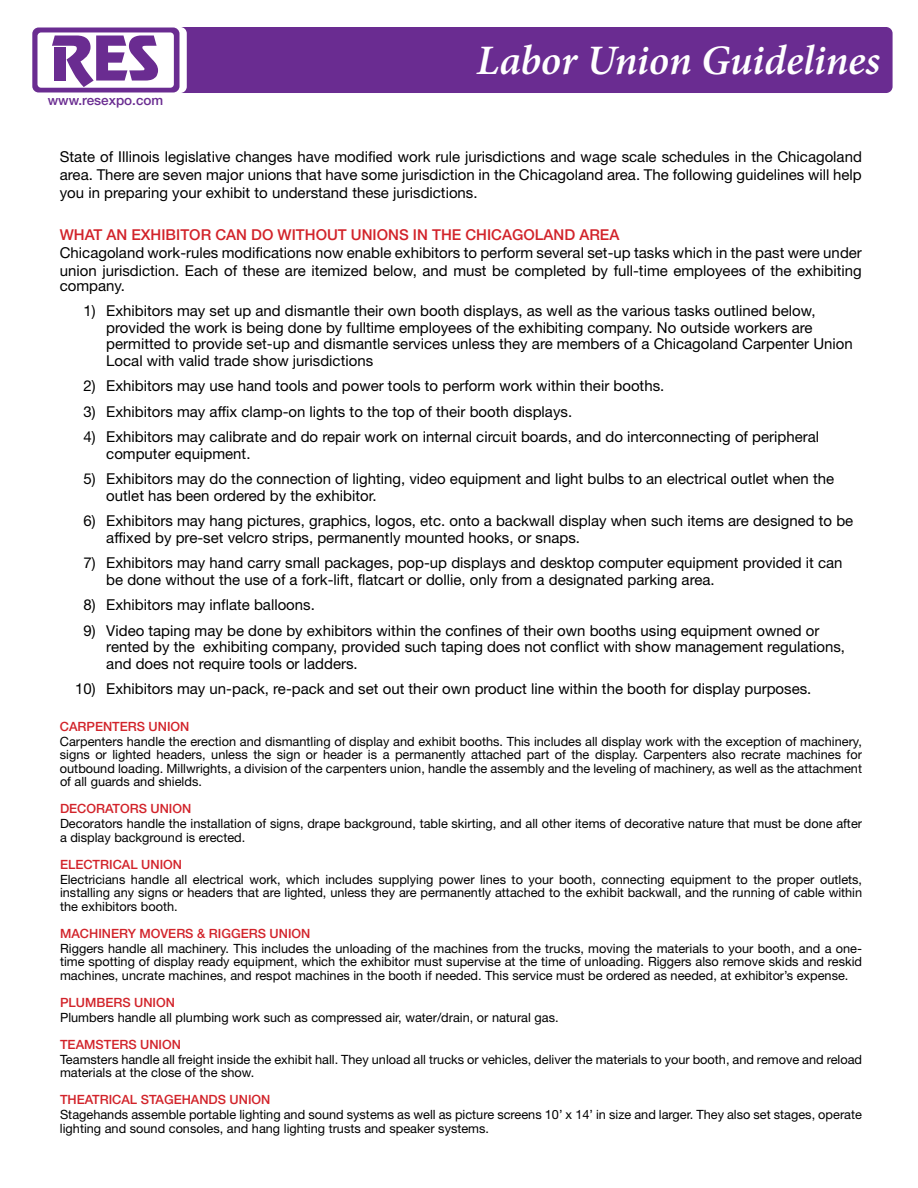
<style>
.page{position:relative;width:918px;height:1188px;background:#fff}
.page>*{position:absolute;margin:0;border:0;box-sizing:border-box;transform-origin:0 0}
.t1{font:italic 600 42px "Minion Pro";letter-spacing:-.005em;color:#fff}
.t2{font:15px/16.5px "Helvetica Neue LT Std";color:#000}
.t3{font:500 15px "Helvetica Neue LT Std";color:#d2232a}
.t4{font:500 13.5px "Helvetica Neue LT Std";color:#6a2c91}
.t5{font:12.75px/13.5px "Helvetica Neue LT Std";color:#000;text-align:justify}
.t6{font:500 12.75px "Helvetica Neue LT Std";color:#d2232a}
</style>
<div class="page">
<svg style="left:32px;top:28px;width:148px;height:64px"></svg>
<div style="left:54px;top:47px;width:12px;height:34px;background:#6a2c91"></div>
<div style="left:181px;top:27px;width:712px;height:66px;background:#6a2c91"></div>
<p class="t4" style="left:48px;top:92px;width:117px">www.resexpo.com</p>
<h1 class="t1" style="left:477px;top:31px;width:405px">Labor Union Guidelines</h1>
<p class="t2" style="left:60px;top:147px;width:804px;line-height:18px;text-align:justify">State of Illinois legislative changes have modified work rule jurisdictions and wage scale schedules in the Chicagoland area. There are seven major unions that have some jurisdiction in the Chicagoland area. The following guidelines will help you in preparing your exhibit to understand these jurisdictions.</p>
<p class="t3" style="left:60px;top:226px;width:561px">WHAT AN EXHIBITOR CAN DO WITHOUT UNIONS IN THE CHICAGOLAND AREA</p>
<p class="t2" style="left:60px;top:243px;width:804px;line-height:18px">Chicagoland work-rules modifications now enable exhibitors to perform several set-up tasks which in the past were under union jurisdiction. Each of these are itemized below, and must be completed by full-time employees of the exhibiting</p>
<p class="t2" style="left:60px;top:277px;width:67px">company.</p>
<p class="t2" style="left:106px;top:303px;width:748px;text-indent:-23px">1) Exhibitors may set up and dismantle their own booth displays, as well as the various tasks outlined below, provided the work is being done by fulltime employees of the exhibiting company. No outside workers are permitted to provide set-up and dismantle services unless they are members of a Chicagoland Carpenter Union Local with valid trade show jurisdictions</p>
<p class="t2" style="left:84px;top:378px;width:582px">2) Exhibitors may use hand tools and power tools to perform work within their booths.</p>
<p class="t2" style="left:84px;top:403px;width:490px">3) Exhibitors may affix clamp-on lights to the top of their booth displays.</p>
<p class="t2" style="left:106px;top:429px;width:714px;text-indent:-23px">4) Exhibitors may calibrate and do repair work on internal circuit boards, and do interconnecting of peripheral computer equipment.</p>
<p class="t2" style="left:106px;top:471px;width:729px;text-indent:-23px">5) Exhibitors may do the connection of lighting, video equipment and light bulbs to an electrical outlet when the outlet has been ordered by the exhibitor.</p>
<p class="t2" style="left:106px;top:513px;width:749px;text-indent:-23px">6) Exhibitors may hang pictures, graphics, logos, etc. onto a backwall display when such items are designed to be affixed by pre-set velcro strips, permanently mounted hooks, or snaps.</p>
<p class="t2" style="left:106px;top:555px;width:738px;text-indent:-23px">7) Exhibitors may hand carry small packages, pop-up displays and desktop computer equipment provided it can be done without the use of a fork-lift, flatcart or dollie, only from a designated parking area.</p>
<p class="t2" style="left:84px;top:597px;width:233px">8) Exhibitors may inflate balloons.</p>
<p class="t2" style="left:106px;top:622px;width:740px;text-indent:-23px">9) Video taping may be done by exhibitors within the confines of their own booths using equipment owned or rented by the exhibiting company, provided such taping does not conflict with show management regulations, and does not require tools or ladders.</p>
<p class="t2" style="left:75px;top:681px;width:738px">10) Exhibitors may un-pack, re-pack and set out their own product line within the booth for display purposes.</p>
<p class="t6" style="left:60px;top:718px;width:131px">CARPENTERS UNION</p>
<p class="t5" style="left:60px;top:734px;width:804px">Carpenters handle the erection and dismantling of display and exhibit booths. This includes all display work with the exception of machinery, signs or lighted headers, unless the sign or header is a permanently attached part of the display. Carpenters also recrate machines for outbound loading. Millwrights, a division of the carpenters union, handle the assembly and the leveling of machinery, as well as the attachment of all guards and shields.</p>
<p class="t6" style="left:60px;top:801px;width:133px">DECORATORS UNION</p>
<p class="t5" style="left:60px;top:817px;width:804px">Decorators handle the installation of signs, drape background, table skirting, and all other items of decorative nature that must be done after a display background is erected.</p>
<p class="t6" style="left:60px;top:856px;width:124px">ELECTRICAL UNION</p>
<p class="t5" style="left:60px;top:872px;width:804px">Electricians handle all electrical work, which includes supplying power lines to your booth, connecting equipment to the proper outlets, installing any signs or headers that are lighted, unless they are permanently attached to the exhibit backwall, and the running of cable within the exhibitors booth.</p>
<p class="t6" style="left:60px;top:925px;width:252px">MACHINERY MOVERS &amp; RIGGERS UNION</p>
<p class="t5" style="left:60px;top:941px;width:804px">Riggers handle all machinery. This includes the unloading of the machines from the trucks, moving the materials to your booth, and a one&shy;time spotting of display ready equipment, which the exhibitor must supervise at the time of unloading. Riggers also remove skids and reskid machines, uncrate machines, and respot machines in the booth if needed. This service must be ordered as needed, at exhibitor’s expense.</p>
<p class="t6" style="left:60px;top:994px;width:117px">PLUMBERS UNION</p>
<p class="t5" style="left:60px;top:1010px;width:500px">Plumbers handle all plumbing work such as compressed air, water/drain, or natural gas.</p>
<p class="t6" style="left:60px;top:1036px;width:122px">TEAMSTERS UNION</p>
<p class="t5" style="left:60px;top:1052px;width:804px">Teamsters handle all freight inside the exhibit hall. They unload all trucks or vehicles, deliver the materials to your booth, and remove and reload materials at the close of the show.</p>
<p class="t6" style="left:60px;top:1092px;width:212px">THEATRICAL STAGEHANDS UNION</p>
<p class="t5" style="left:60px;top:1108px;width:804px">Stagehands assemble portable lighting and sound systems as well as picture screens 10’ x 14’ in size and larger. They also set stages, operate lighting and sound consoles, and hang lighting trusts and speaker systems.</p>
</div>
